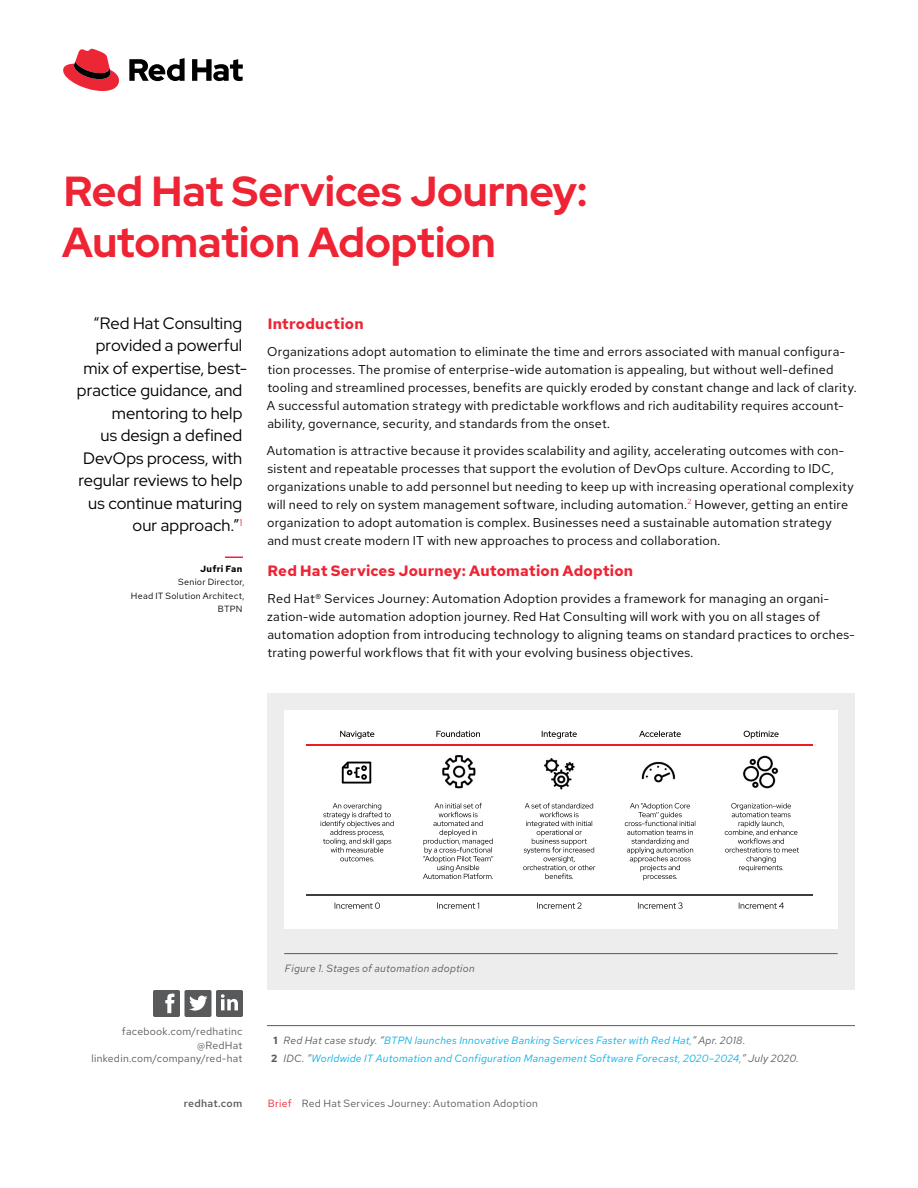
<style>
.page{position:relative;width:918px;height:1188px;background:#fff}
.page>*{position:absolute;margin:0;border:0;box-sizing:border-box;transform-origin:0 0}
.t1{font:700 42px/50.4px "Red Hat Display";letter-spacing:-.005em;color:#ee2435}
.t2{font:16.5px "Red Hat Display";letter-spacing:.005em;color:#000}
.t3{font:700 15px "Red Hat Text";letter-spacing:.01em;color:#ee2435}
.t4{font:12.75px/18px "Red Hat Text";letter-spacing:.02em;color:#000}
.t5{font:italic 10.5px/18px "Red Hat Text";letter-spacing:.025em;color:#00b1e8}
.t6{font:10.5px/13.5px "Red Hat Text";letter-spacing:.025em;color:#58595b;text-align:right}
.t7{font:italic 10.5px "Red Hat Text";letter-spacing:.025em;color:#58595b}
.t8{font:500 10.5px "Red Hat Text";letter-spacing:.025em;color:#58595b}
.t9{font:9px/13.5px "Red Hat Text";letter-spacing:.03em;color:#000;text-align:right}
.t10{font:700 9px "Red Hat Text";letter-spacing:.025em;color:#000}
.s1{font-weight:700;font-style:normal;color:#58595b}
.s2{color:#58595b}
.s3{color:#ee2435}
</style>
<div class="page">
<svg style="left:153px;top:990px;width:90px;height:27px"></svg>
<svg style="left:225px;top:556px;width:18px;height:2px"></svg>
<hr style="left:267px;top:1025px;width:588px;height:1px;background:#58595b">
<div style="left:267px;top:693px;width:588px;height:297px;background:#ededee"></div>
<div style="left:284px;top:710px;width:554px;height:218px;background:#fff"></div>
<hr style="left:306px;top:744px;width:507px;height:2px;background:#ed1c24">
<hr style="left:306px;top:894px;width:507px;height:2px;background:#3d3d3d">
<svg style="left:340px;top:731px;width:34px;height:8px"></svg>
<svg style="left:436px;top:731px;width:44px;height:6px"></svg>
<svg style="left:542px;top:731px;width:35px;height:8px"></svg>
<svg style="left:639px;top:731px;width:42px;height:6px"></svg>
<svg style="left:744px;top:731px;width:35px;height:8px"></svg>
<svg style="left:321px;top:803px;width:73px;height:58px"></svg>
<svg style="left:423px;top:803px;width:70px;height:76px"></svg>
<svg style="left:523px;top:803px;width:72px;height:76px"></svg>
<svg style="left:625px;top:803px;width:70px;height:77px"></svg>
<svg style="left:725px;top:803px;width:74px;height:69px"></svg>
<svg style="left:335px;top:903px;width:45px;height:6px"></svg>
<svg style="left:437px;top:903px;width:42px;height:6px"></svg>
<svg style="left:537px;top:903px;width:45px;height:6px"></svg>
<svg style="left:638px;top:903px;width:45px;height:6px"></svg>
<svg style="left:739px;top:903px;width:45px;height:6px"></svg>
<img style="left:641px;top:761px;width:35px;height:22px">
<img style="left:743px;top:755px;width:36px;height:34px">
<img style="left:544px;top:758px;width:31px;height:32px">
<img style="left:442px;top:755px;width:34px;height:34px">
<svg style="left:342px;top:762px;width:29px;height:22px"></svg>
<hr style="left:284px;top:953px;width:554px;height:1px;background:#58595b">
<svg style="left:63px;top:49px;width:56px;height:42px"></svg>
<svg style="left:129px;top:58px;width:114px;height:23px"></svg>
<h1 class="t1" style="left:62px;top:166px;width:526px">Red Hat Services Journey:<br>Automation Adoption</h1>
<p class="t2" style="left:94px;top:312px;width:150px">“Red Hat Consulting</p>
<p class="t2" style="left:96px;top:334px;width:148px">provided a powerful</p>
<p class="t2" style="left:83px;top:357px;width:165px">mix of expertise, best-</p>
<p class="t2" style="left:77px;top:379px;width:167px">practice guidance, and</p>
<p class="t2" style="left:112px;top:402px;width:132px">mentoring to help</p>
<p class="t2" style="left:100px;top:424px;width:143px">us design a defined</p>
<p class="t2" style="left:83px;top:447px;width:161px">DevOps process, with</p>
<p class="t2" style="left:78px;top:469px;width:166px">regular reviews to help</p>
<p class="t2" style="left:88px;top:492px;width:155px">us continue maturing</p>
<p class="t2" style="left:133px;top:515px;width:111px">our approach.”<sup>1</sup></p>
<p class="t10" style="left:200px;top:562px;width:44px">Jufri Fan</p>
<p class="t9" style="left:131px;top:575px;width:115px">Senior Director,<br>Head IT Solution Architect,<br>BTPN</p>
<p class="t3" style="left:268px;top:313px;width:97px">Introduction</p>
<p class="t4" style="left:267px;top:342px;width:591px">Organizations adopt automation to eliminate the time and errors associated with manual configura&shy;tion processes. The promise of enterprise-wide automation is appealing, but without well-defined tooling and streamlined processes, benefits are quickly eroded by constant change and lack of clarity.<br>A successful automation strategy with predictable workflows and rich auditability requires account&shy;ability, governance, security, and standards from the onset.</p>
<p class="t4" style="left:267px;top:441px;width:588px">Automation is attractive because it provides scalability and agility, accelerating outcomes with con&shy;sistent and repeatable processes that support the evolution of DevOps culture. According to IDC, organizations unable to add personnel but needing to keep up with increasing operational complexity will need to rely on system management software, including automation.<sup>2</sup> However, getting an entire organization to adopt automation is complex. Businesses need a sustainable automation strategy and must create modern IT with new approaches to process and collaboration.</p>
<p class="t3" style="left:268px;top:561px;width:367px">Red Hat Services Journey: Automation Adoption</p>
<p class="t4" style="left:267px;top:589px;width:589px">Red Hat® Services Journey: Automation Adoption provides a framework for managing an organi&shy;zation-wide automation adoption journey. Red Hat Consulting will work with you on all stages of automation adoption from introducing technology to aligning teams on standard practices to orches&shy;trating powerful workflows that fit with your evolving business objectives.</p>
<p class="t6" style="left:91px;top:1024px;width:153px">facebook.com/redhatinc @RedHat linkedin.com/company/red-hat</p>
<p class="t8" style="left:184px;top:1096px;width:60px">redhat.com</p>
<p class="t7" style="left:285px;top:961px;width:191px">Figure 1. Stages of automation adoption</p>
<p class="t5" style="left:271px;top:1031px;width:529px"><span class="s1">1</span> <span class="s2">Red Hat case study. “</span>BTPN launches Innovative Banking Services Faster with Red Hat,<span class="s2">” Apr. 2018.<br></span><span class="s1">2</span> <span class="s2">IDC. “</span>Worldwide IT Automation and Configuration Management Software Forecast, 2020–2024,<span class="s2">” July 2020.</span></p>
<p class="t6" style="left:268px;top:1096px;width:272px"><span class="s3">Brief</span> Red Hat Services Journey: Automation Adoption</p>
</div>
